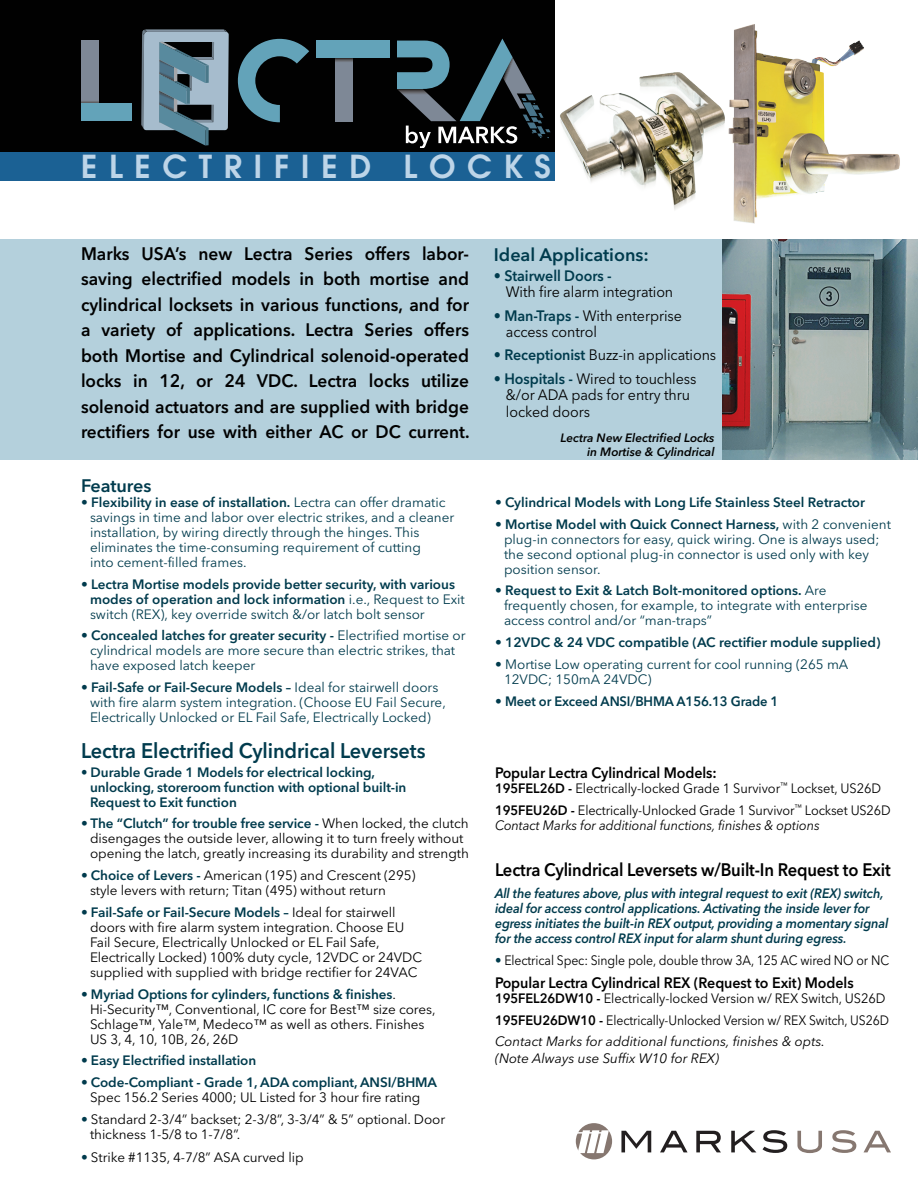
<style>
.page{position:relative;width:918px;height:1188px;background:#fff}
.page>*{position:absolute;margin:0;border:0;box-sizing:border-box;transform-origin:0 0}
.t1{font:600 31.5px "Avant Garde";letter-spacing:.37em;color:#bdd5e8}
.subhead1{font:600 21px "Avenir Next LT Pro";letter-spacing:-.005em;color:#003b4d;scale:.95 1}
.bulletspaceafter{font:600 18px/25.5px "Avenir Next LT Pro";letter-spacing:-.01em;color:#010101;text-align:justify;scale:.96 1}
.bulletspaceafter-2{font:600 18px "Avenir Next LT Pro";letter-spacing:-.01em;color:#010101;scale:.92 1}
.subhead1-2{font:600 18px "Avenir Next LT Pro";color:#003b4d}
.bulletspaceafter-3{font:15px/16.5px "Avenir Next LT Pro";letter-spacing:-.005em;color:#010101;scale:.95 1}
.bulletspaceafter-4{font:600 15px "Avenir Next LT Pro";letter-spacing:-.005em;color:#010101;scale:.95 1}
.bulletspaceafter-5{font:13.5px/15px "Avenir Next LT Pro";color:#003b4d}
.bulletspaceafter-6{font:13.5px/15px "Avenir Next LT Pro";letter-spacing:-.005em;color:#010101}
.bulletspaceafter-7{font:600 13.5px/15px "Avenir Next LT Pro";letter-spacing:-.005em;color:#003b4d}
.bulletspaceafter-8{font:italic 600 13.5px/15px "Avenir Next LT Pro";letter-spacing:-.01em;color:#003b4d;scale:.94 1}
.bulletspaceafter-9{font:13.5px "Avenir Next LT Pro";letter-spacing:-.005em;color:#010101;scale:.91 1}
.bulletspaceafter-10{font:13.5px "Avenir Next LT Pro";letter-spacing:-.005em;color:#010101;scale:.95 1}
.bulletspaceafter-11{font:italic 13.5px/16.5px "Avenir Next LT Pro";color:#010101}
.bulletspaceafter-12{font:13.5px "Avenir Next LT Pro";letter-spacing:-.005em;color:#010101;scale:.94 1}
.bulletspaceafter-13{font:italic 13.5px "Avenir Next LT Pro";color:#010101;scale:.95 1}
.bulletspaceafter-14{font:600 13.5px "Avenir Next LT Pro";letter-spacing:-.005em;color:#003b4d;scale:.96 1}
.t2{font:italic 600 12px/14.4px "Avenir Next LT Pro";color:#010101;text-align:right}
.s1{font-weight:600;color:#003b4d}
.s2{font-weight:600}
.s3{font-weight:400}
.s4{color:#003b4d}
</style>
<div class="page">
<div style="left:0;top:239px;width:918px;height:221px;background:#b4d0dc"></div>
<div style="left:0;top:0;width:554px;height:168px;background:#010101"></div>
<svg style="left:238px;top:39px;width:71px;height:83px"></svg>
<svg style="left:335px;top:58px;width:18px;height:63px"></svg>
<div style="left:316px;top:41px;width:74px;height:17px;background:#63a3b9"></div>
<div style="left:81px;top:41px;width:17px;height:80px;background:#7e8896"></div>
<div style="left:81px;top:104px;width:51px;height:17px;background:#63a3b9"></div>
<svg style="left:141px;top:29px;width:88px;height:117px"></svg>
<svg style="left:397px;top:39px;width:154px;height:108px"></svg>
<div style="left:0;top:152px;width:554px;height:28px;background:#1b6194"></div>
<img style="left:723px;top:239px;width:195px;height:221px">
<img style="left:560px;top:72px;width:165px;height:138px">
<div style="left:576px;top:1123px;width:36px;height:36px;background:#867770;border-radius:50%"></div>
<svg style="left:621px;top:1131px;width:30px;height:21px"></svg>
<svg style="left:660px;top:1131px;width:28px;height:21px"></svg>
<svg style="left:696px;top:1131px;width:25px;height:21px"></svg>
<svg style="left:731px;top:1131px;width:25px;height:21px"></svg>
<svg style="left:763px;top:1130px;width:24px;height:23px"></svg>
<svg style="left:797px;top:1131px;width:25px;height:22px"></svg>
<svg style="left:832px;top:1130px;width:24px;height:23px"></svg>
<svg style="left:864px;top:1131px;width:27px;height:21px"></svg>
<svg style="left:575px;top:1130px;width:34px;height:23px"></svg>
<img style="left:728px;top:24px;width:172px;height:200px">
<p class="t1" style="left:81px;top:146px;width:471px">ELECTRIFIED LOCKS</p>
<p class="bulletspaceafter" style="left:81px;top:240px;width:406px">Marks USA’s new Lectra Series offers labor&shy;saving electrified models in both mortise and cylindrical locksets in various functions, and for a variety of applications. Lectra Series offers both Mortise and Cylindrical solenoid-operated locks in 12, or 24 VDC. Lectra locks utilize solenoid actuators and are supplied with bridge rectifiers for use with either AC or DC current.</p>
<p class="subhead1-2" style="left:494px;top:244px;width:157px">Ideal Applications:</p>
<p class="bulletspaceafter-3" style="left:506px;top:267px;width:178px;text-indent:-12px"><span class="s1">• Stairwell Doors -<br></span>With fire alarm integration</p>
<p class="bulletspaceafter-3" style="left:506px;top:307px;width:187px;text-indent:-12px"><span class="s1">• Man-Traps -</span> With enterprise access control</p>
<p class="bulletspaceafter-3" style="left:494px;top:347px;width:236px"><span class="s1">• Receptionist</span> Buzz-in applications</p>
<p class="bulletspaceafter-3" style="left:506px;top:370px;width:202px;text-indent:-12px"><span class="s1">• Hospitals -</span> Wired to touchless &amp;/or ADA pads for entry thru locked doors</p>
<p class="t2" style="left:561px;top:430px;width:156px">Lectra New Electrified Locks in Mortise &amp; Cylindrical</p>
<p class="subhead1-2" style="left:81px;top:475px;width:72px">Features</p>
<p class="bulletspaceafter-5" style="left:90px;top:495px;width:366px;text-indent:-9px">• <span class="s2">Flexibility in ease of installation.</span> Lectra can offer dramatic savings in time and labor over electric strikes, and a cleaner installation, by wiring directly through the hinges. This eliminates the time-consuming requirement of cutting<br>into cement-filled frames.</p>
<p class="bulletspaceafter-7" style="left:90px;top:576px;width:376px;text-indent:-9px"><span class="s3">•</span> Lectra Mortise models provide better security, with various modes of operation and lock information <span class="s3">i.e., Request to Exit switch (REX), key override switch &amp;/or latch bolt sensor</span></p>
<p class="bulletspaceafter-5" style="left:90px;top:628px;width:377px;text-indent:-9px">• <span class="s2">Concealed latches for greater security -</span> Electrified mortise or cylindrical models are more secure than electric strikes, that have exposed latch keeper</p>
<p class="bulletspaceafter-5" style="left:90px;top:680px;width:357px;text-indent:-9px">• <span class="s2">Fail-Safe or Fail-Secure Models –</span> Ideal for stairwell doors with fire alarm system integration. (Choose EU Fail Secure,<br>Electrically Unlocked or EL Fail Safe, Electrically Locked)</p>
<p class="subhead1" style="left:81px;top:738px;width:364px">Lectra Electrified Cylindrical Leversets</p>
<p class="bulletspaceafter-7" style="left:90px;top:764px;width:318px;text-indent:-9px"><span class="s3">•</span> Durable Grade 1 Models for electrical locking, unlocking, storeroom function with optional built-in<br>Request to Exit function</p>
<p class="bulletspaceafter-6" style="left:90px;top:816px;width:380px;text-indent:-9px"><span class="s1">• The “Clutch” for trouble free service -</span> When locked, the clutch disengages the outside lever, allowing it to turn freely without opening the latch, greatly increasing its durability and strength</p>
<p class="bulletspaceafter-6" style="left:90px;top:868px;width:327px;text-indent:-9px"><span class="s1">• Choice of Levers -</span> American (195) and Crescent (295) style levers with return; Titan (495) without return</p>
<p class="bulletspaceafter-6" style="left:90px;top:905px;width:334px;text-indent:-9px"><span class="s1">• Fail-Safe or Fail-Secure Models –</span> Ideal for stairwell doors with fire alarm system integration. Choose EU Fail Secure, Electrically Unlocked or EL Fail Safe, Electrically Locked) 100% duty cycle, 12VDC or 24VDC supplied with supplied with bridge rectifier for 24VAC</p>
<p class="bulletspaceafter-6" style="left:90px;top:986px;width:347px;text-indent:-9px"><span class="s1">• Myriad Options for cylinders, functions &amp; finishes</span>.<br>Hi-Security™, Conventional, IC core for Best™ size cores, Schlage™, Yale™, Medeco™ as well as others. Finishes US 3, 4, 10, 10B, 26, 26D</p>
<p class="bulletspaceafter-7" style="left:81px;top:1053px;width:177px"><span class="s3">•</span> Easy Electrified installation</p>
<p class="bulletspaceafter-6" style="left:81px;top:1075px;width:358px;text-align:center"><span class="s4">•</span> <span class="s1">Code-Compliant - Grade 1, ADA compliant, ANSI/BHMA<br></span>Spec 156.2 Series 4000; UL Listed for 3 hour fire rating</p>
<p class="bulletspaceafter-6" style="left:90px;top:1112px;width:357px;text-indent:-9px"><span class="s4">•</span> Standard 2-3/4” backset; 2-3/8”, 3-3/4” &amp; 5” optional. Door thickness 1-5/8 to 1-7/8”.</p>
<p class="bulletspaceafter-6" style="left:81px;top:1150px;width:224px"><span class="s4">•</span> Strike #1135, 4-7/8” ASA curved lip</p>
<p class="bulletspaceafter-7" style="left:495px;top:495px;width:372px"><span class="s3">•</span> Cylindrical Models with Long Life Stainless Steel Retractor</p>
<p class="bulletspaceafter-5" style="left:504px;top:516px;width:388px;text-indent:-9px">• <span class="s2">Mortise Model with Quick Connect Harness,</span> with 2 convenient plug-in connectors for easy, quick wiring. One is always used; the second optional plug-in connector is used only with key position sensor.</p>
<p class="bulletspaceafter-5" style="left:504px;top:583px;width:365px;text-indent:-9px">• <span class="s2">Request to Exit &amp; Latch Bolt-monitored options.</span> Are frequently chosen, for example, to integrate with enterprise access control and/or “man-traps”</p>
<p class="bulletspaceafter-7" style="left:495px;top:635px;width:387px"><span class="s3">•</span> 12VDC &amp; 24 VDC compatible (AC rectifier module supplied)</p>
<p class="bulletspaceafter-5" style="left:504px;top:657px;width:346px;text-indent:-9px">• Mortise Low operating current for cool running (265 mA<br>12VDC; 150mA 24VDC)</p>
<p class="bulletspaceafter-14" style="left:495px;top:693px;width:297px"><span class="s3">•</span> Meet or Exceed ANSI/BHMA A156.13 Grade 1</p>
<p class="bulletspaceafter-4" style="left:495px;top:763px;width:235px">Popular Lectra Cylindrical Models:</p>
<p class="bulletspaceafter-10" style="left:495px;top:780px;width:408px"><span class="s2">195FEL26D -</span> Electrically-locked Grade 1 Survivor<sup>™</sup> Lockset, US26D</p>
<p class="bulletspaceafter-12" style="left:495px;top:802px;width:422px"><span class="s2">195FEU26D -</span> Electrically-Unlocked Grade 1 Survivor<sup>™</sup> Lockset US26D</p>
<p class="bulletspaceafter-13" style="left:495px;top:817px;width:343px">Contact Marks for additional functions, finishes &amp; options</p>
<p class="bulletspaceafter-2" style="left:495px;top:859px;width:432px">Lectra Cylindrical Leversets w/Built-In Request to Exit</p>
<p class="bulletspaceafter-8" style="left:495px;top:886px;width:420px">All the features above, plus with integral request to exit (REX) switch, ideal for access control applications. Activating the inside lever for egress initiates the built-in REX output, providing a momentary signal for the access control REX input for alarm shunt during egress.</p>
<p class="bulletspaceafter-9" style="left:495px;top:952px;width:435px"><span class="s4">•</span> Electrical Spec: Single pole, double throw 3A, 125 AC wired NO or NC</p>
<p class="bulletspaceafter-4" style="left:495px;top:973px;width:379px">Popular Lectra Cylindrical REX (Request to Exit) Models</p>
<p class="bulletspaceafter-10" style="left:495px;top:990px;width:413px"><span class="s2">195FEL26DW10 -</span> Electrically-locked Version w/ REX Switch, US26D</p>
<p class="bulletspaceafter-9" style="left:495px;top:1012px;width:434px"><span class="s2">195FEU26DW10 -</span> Electrically-Unlocked Version w/ REX Switch, US26D</p>
<p class="bulletspaceafter-11" style="left:495px;top:1033px;width:332px">Contact Marks for additional functions, finishes &amp; opts. (Note Always use Suffix W10 for REX)</p>
</div>
